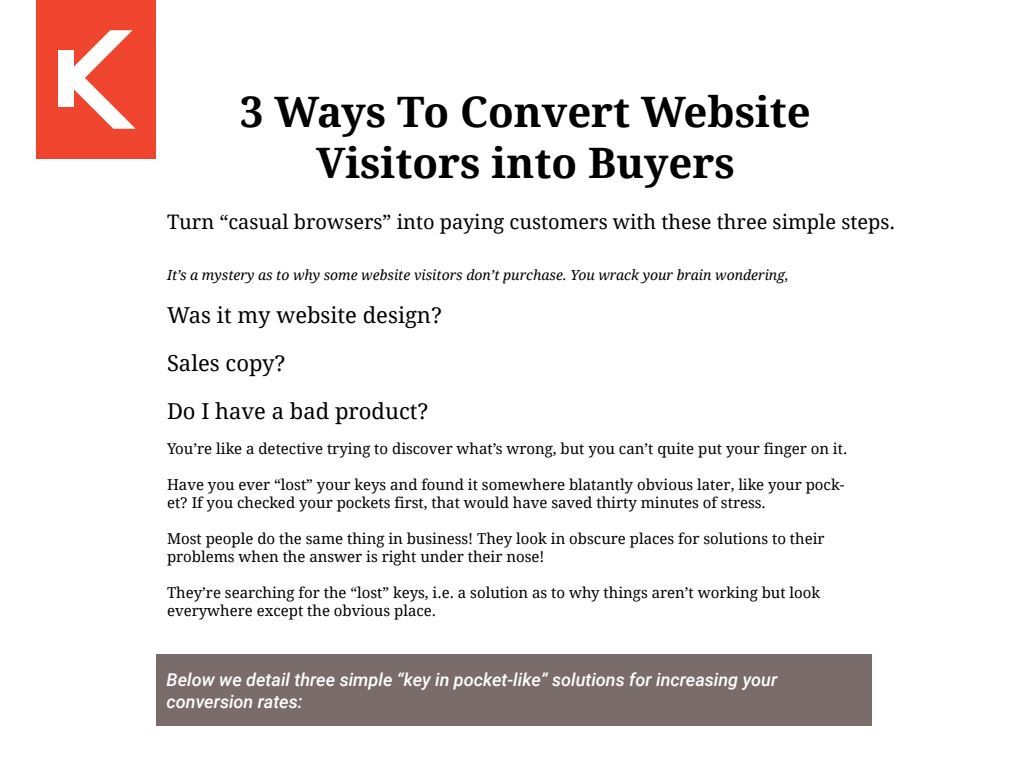
<style>
.page{position:relative;width:1024px;height:768px;background:#fff}
.page>*{position:absolute;margin:0;border:0;box-sizing:border-box;transform-origin:0 0}
.t1{font:700 42px/50.4px "Droid Serif";color:#000;text-align:center}
.t2{font:22px/48px "Droid Serif";color:#000}
.t3{font:20px "Droid Serif";color:#000}
.t4{font:italic 500 18px/21.6px "Roboto";color:#fff}
.t5{font:15px/18px "Droid Serif";color:#000}
.t6{font:italic 14px "Droid Serif";color:#000}
</style>
<div class="page">
<div style="left:36px;top:0;width:120px;height:159px;background:#ef442d"></div>
<div style="left:58px;top:50px;width:16px;height:57px;background:#fff"></div>
<svg style="left:74px;top:30px;width:62px;height:99px"></svg>
<div style="left:156px;top:654px;width:716px;height:72px;background:#7a6c6b"></div>
<h1 class="t1" style="left:240px;top:88px;width:572px">3 Ways To Convert Website<br>Visitors into Buyers</h1>
<h3 class="t3" style="left:167px;top:211px;width:730px">Turn “casual browsers” into paying customers with these three simple steps.</h3>
<p class="t6" style="left:167px;top:267px;width:623px">It’s a mystery as to why some website visitors don’t purchase. You wrack your brain wondering,</p>
<h2 class="t2" style="left:167px;top:291px;width:277px">Was it my website design?<br>Sales copy?<br>Do I have a bad product?</h2>
<p class="t5" style="left:167px;top:440px;width:682px">You’re like a detective trying to discover what’s wrong, but you can’t quite put your finger on it.</p>
<p class="t5" style="left:167px;top:476px;width:679px">Have you ever “lost” your keys and found it somewhere blatantly obvious later, like your pock&shy;et? If you checked your pockets first, that would have saved thirty minutes of stress.</p>
<p class="t5" style="left:167px;top:530px;width:659px">Most people do the same thing in business! They look in obscure places for solutions to their problems when the answer is right under their nose!</p>
<p class="t5" style="left:167px;top:584px;width:655px">They’re searching for the “lost” keys, i.e. a solution as to why things aren’t working but look everywhere except the obvious place.</p>
<p class="t4" style="left:167px;top:668px;width:612px">Below we detail three simple “key in pocket-like” solutions for increasing your conversion rates:</p>
</div>
